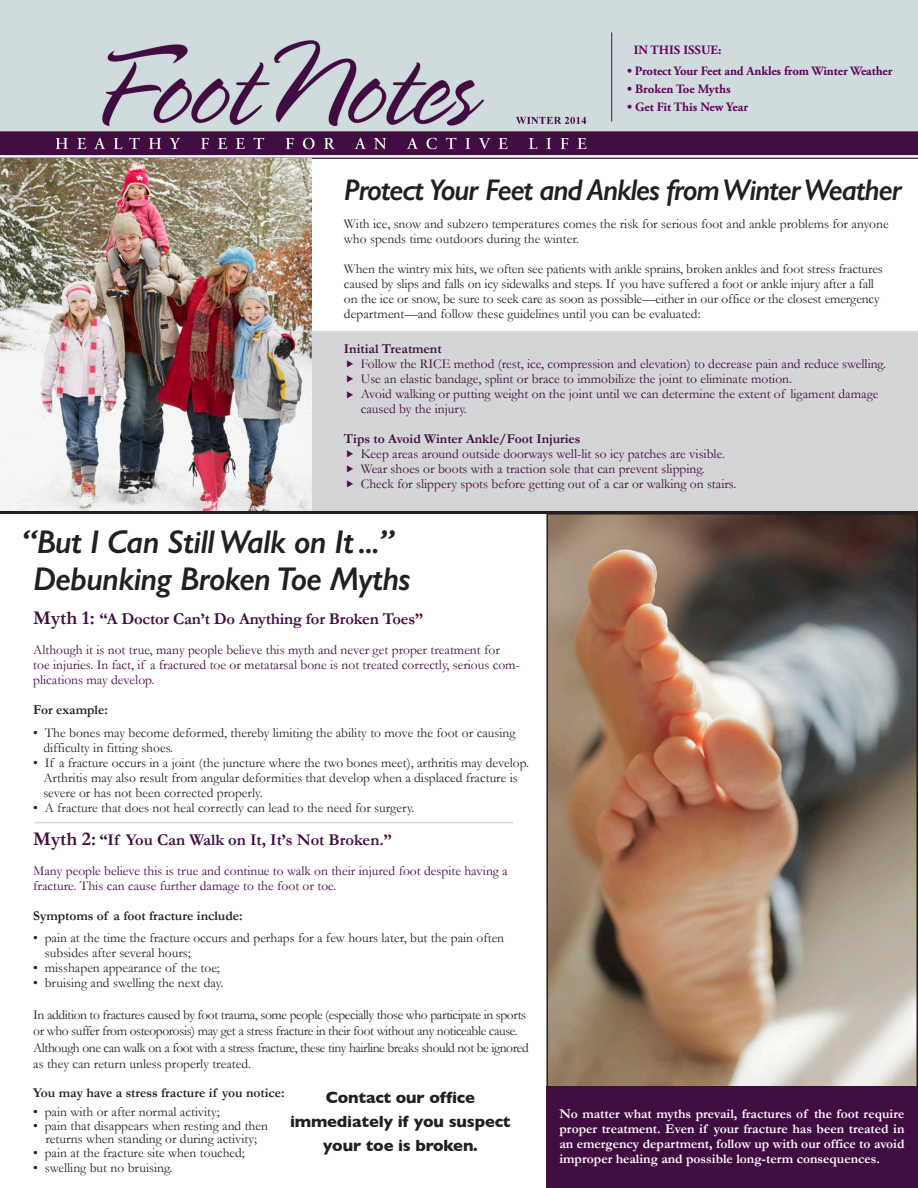
<style>
.page{position:relative;width:918px;height:1188px;background:#fff}
.page>*{position:absolute;margin:0;border:0;box-sizing:border-box;transform-origin:0 0}
.t1{font:italic 600 33px "Gill Sans";letter-spacing:-.02em;color:#231f20}
.t2{font:italic 600 30px "Gill Sans";letter-spacing:-.04em;color:#231f20}
.t3{font:700 16.5px "Garamond";letter-spacing:-.01em;color:#410c41}
.t4{font:700 16.5px "Gill Sans";letter-spacing:-.01em;color:#231f20}
.t5{font:13.5px/15px "Garamond";color:#231f20}
.t6{font:13.5px/15px "Garamond";color:#410c41}
.t7{font:13.5px/16.5px "Garamond";letter-spacing:-.03em;color:#231f20}
.t8{font:700 13.5px/15px "Garamond";color:#fff;text-align:justify}
.t9{font:700 13.5px "Garamond";color:#231f20}
.t10{font:700 13.5px "Garamond";color:#410c41}
.t11{font:700 12.75px "Adobe Garamond Pro";letter-spacing:-.01em;color:#65035f}
.s1{font-size:19.5px}
.s2{color:#231f20}
</style>
<div class="page">
<img style="left:0;top:0;width:918px;height:158px">
<hr style="left:611px;top:32px;width:1px;height:89px;background:#65035f">
<img style="left:549px;top:516px;width:366px;height:570px">
<div style="left:305px;top:331px;width:613px;height:181px;background:#d4d5d7"></div>
<div style="left:546px;top:1086px;width:372px;height:102px;background:#410c41"></div>
<img style="left:0;top:158px;width:311px;height:353px">
<hr style="left:0;top:511px;width:918px;height:3px;background:#231f20">
<hr style="left:35px;top:822px;width:478px;height:1px;background:#d5d6d8">
<p class="t11" style="left:634px;top:42px;width:89px">IN THIS ISSUE:</p>
<p class="t11" style="left:627px;top:63px;width:267px">• Protect Your Feet and Ankles from Winter Weather</p>
<p class="t11" style="left:627px;top:81px;width:105px">• Broken Toe Myths</p>
<p class="t11" style="left:627px;top:99px;width:123px">• Get Fit This New Year</p>
<p class="t2" style="left:343px;top:172px;width:560px">Protect Your Feet and Ankles from Winter Weather</p>
<p class="t5" style="left:344px;top:216px;width:546px">With ice, snow and subzero temperatures comes the risk for serious foot and ankle problems for anyone who spends time outdoors during the winter.</p>
<p class="t5" style="left:344px;top:261px;width:540px">When the wintry mix hits, we often see patients with ankle sprains, broken ankles and foot stress fractures caused by slips and falls on icy sidewalks and steps. If you have suffered a foot or ankle injury after a fall on the ice or snow, be sure to seek care as soon as possible—either in our office or the closest emergency department—and follow these guidelines until you can be evaluated:</p>
<p class="t10" style="left:344px;top:340px;width:99px">Initial Treatment</p>
<p class="t6" style="left:361px;top:356px;width:527px">Follow the RICE method (rest, ice, compression and elevation) to decrease pain and reduce swelling.</p>
<p class="t6" style="left:361px;top:371px;width:433px">Use an elastic bandage, splint or brace to immobilize the joint to eliminate motion.</p>
<p class="t6" style="left:361px;top:386px;width:519px">Avoid walking or putting weight on the joint until we can determine the extent of ligament damage</p>
<p class="t6" style="left:361px;top:401px;width:107px">caused by the injury.</p>
<p class="t10" style="left:344px;top:430px;width:238px">Tips to Avoid Winter Ankle/Foot Injuries</p>
<p class="t6" style="left:361px;top:446px;width:366px">Keep areas around outside doorways well-lit so icy patches are visible.</p>
<p class="t6" style="left:361px;top:461px;width:346px">Wear shoes or boots with a traction sole that can prevent slipping.</p>
<p class="t6" style="left:361px;top:476px;width:377px">Check for slippery spots before getting out of a car or walking on stairs.</p>
<p class="t1" style="left:22px;top:522px;width:373px">“But I Can Still Walk on It ...”</p>
<p class="t1" style="left:33px;top:559px;width:380px">Debunking Broken Toe Myths</p>
<p class="t3" style="left:33px;top:609px;width:391px"><span class="s1">Myth 1:</span> “A Doctor Can’t Do Anything for Broken Toes”</p>
<p class="t6" style="left:33px;top:642px;width:468px">Although it is not true, many people believe this myth and never get proper treatment for</p>
<p class="t6" style="left:33px;top:657px;width:488px">toe injuries. In fact, if a fractured toe or metatarsal bone is not treated correctly, serious com&shy;plications may develop<span class="s2">.</span></p>
<p class="t9" style="left:33px;top:702px;width:76px">For example:</p>
<p class="t5" style="left:33px;top:725px;width:484px">• The bones may become deformed, thereby limiting the ability to move the foot or causing</p>
<p class="t5" style="left:43px;top:740px;width:131px">difficulty in fitting shoes.</p>
<p class="t5" style="left:33px;top:755px;width:497px">• If a fracture occurs in a joint (the juncture where the two bones meet), arthritis may develop.</p>
<p class="t5" style="left:43px;top:770px;width:476px">Arthritis may also result from angular deformities that develop when a displaced fracture is</p>
<p class="t5" style="left:43px;top:785px;width:221px">severe or has not been corrected properly.</p>
<p class="t5" style="left:33px;top:800px;width:383px">• A fracture that does not heal correctly can lead to the need for surgery.</p>
<p class="t3" style="left:33px;top:830px;width:360px"><span class="s1">Myth 2:</span> “If You Can Walk on It, It’s Not Broken.”</p>
<p class="t6" style="left:33px;top:863px;width:476px">Many people believe this is true and continue to walk on their injured foot despite having a fracture. This can cause further damage to the foot or toe.</p>
<p class="t9" style="left:33px;top:908px;width:211px">Symptoms of a foot fracture include:</p>
<p class="t5" style="left:33px;top:930px;width:472px">• pain at the time the fracture occurs and perhaps for a few hours later, but the pain often</p>
<p class="t5" style="left:45px;top:945px;width:147px">subsides after several hours;</p>
<p class="t5" style="left:33px;top:960px;width:188px">• misshapen appearance of the toe;</p>
<p class="t5" style="left:33px;top:975px;width:192px">• bruising and swelling the next day.</p>
<p class="t7" style="left:33px;top:1006px;width:497px">In addition to fractures caused by foot trauma, some people (especially those who participate in sports or who suffer from osteoporosis) may get a stress fracture in their foot without any noticeable cause.<br>Although one can walk on a foot with a stress fracture, these tiny hairline breaks should not be ignored as they can return unless properly treated.</p>
<p class="t9" style="left:33px;top:1085px;width:253px">You may have a stress fracture if you notice:</p>
<p class="t5" style="left:33px;top:1104px;width:188px">• pain with or after normal activity;</p>
<p class="t5" style="left:33px;top:1118px;width:236px">• pain that disappears when resting and then</p>
<p class="t5" style="left:45px;top:1131px;width:213px">returns when standing or during activity;</p>
<p class="t5" style="left:33px;top:1145px;width:213px">• pain at the fracture site when touched;</p>
<p class="t5" style="left:33px;top:1160px;width:141px">• swelling but no bruising.</p>
<p class="t4" style="left:326px;top:1084px;width:151px">Contact our office</p>
<p class="t4" style="left:290px;top:1108px;width:222px">immediately if you suspect</p>
<p class="t4" style="left:323px;top:1132px;width:157px">your toe is broken.</p>
<p class="t8" style="left:559px;top:1106px;width:347px">No matter what myths prevail, fractures of the foot require proper treatment. Even if your fracture has been treated in an emergency department, follow up with our office to avoid improper healing and possible long-term consequences.</p>
</div>
